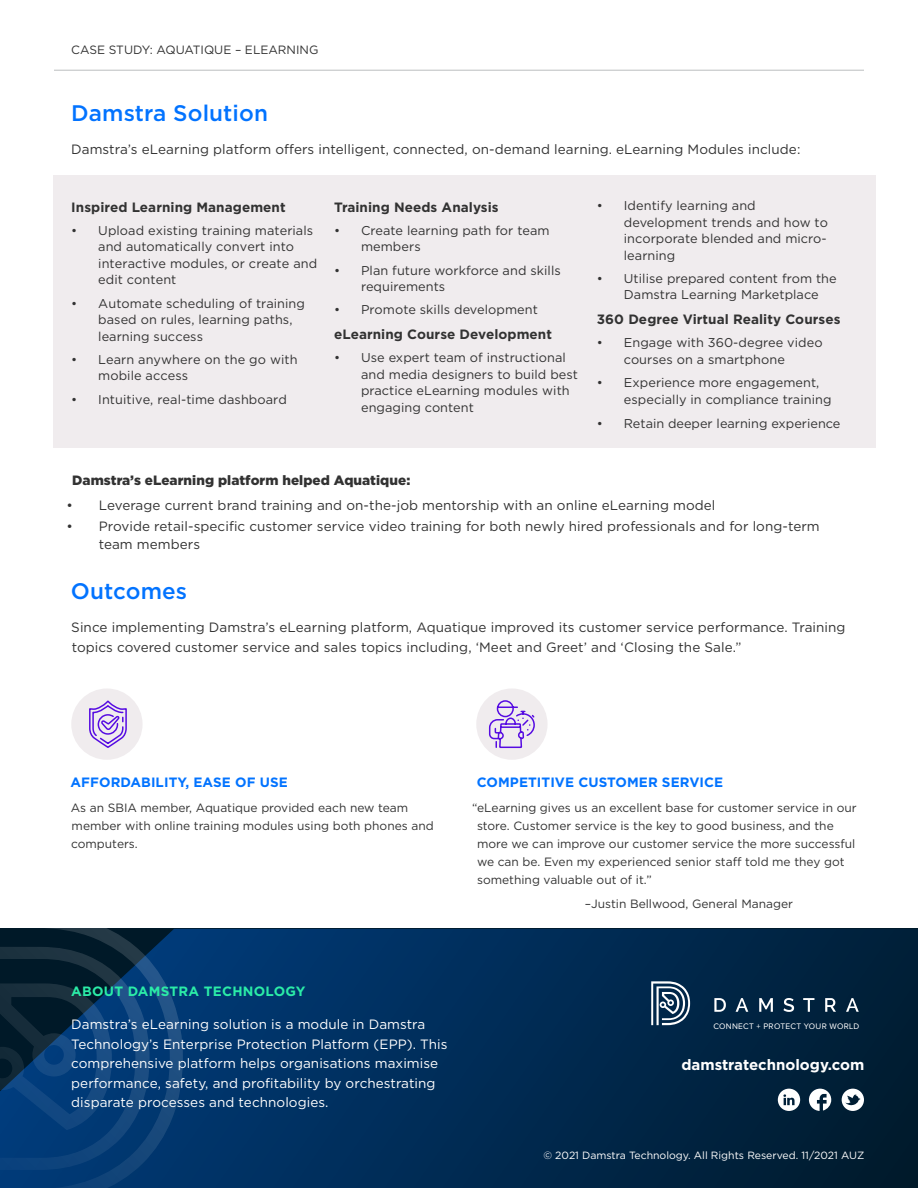
<style>
.page{position:relative;width:918px;height:1188px;background:#fff}
.page>*{position:absolute;margin:0;border:0;box-sizing:border-box;transform-origin:0 0}
.t1{font:500 22.5px "Gotham HTF";letter-spacing:.005em;color:#0273ff}
.t2{font:700 15px "Gotham";color:#fff}
.t3{font:13.5px/18px "Gotham";letter-spacing:.005em;color:#323232}
.t4{font:13.5px/19.5px "Gotham";letter-spacing:.005em;color:#fff}
.t5{font:700 13.5px "Gotham";letter-spacing:.005em;color:#323232}
.t6{font:700 13.5px "Gotham";letter-spacing:.005em;color:#0273ff}
.t7{font:900 13.5px "Gotham";letter-spacing:.005em;color:#323232}
.t8{font:700 13.5px "Gotham";letter-spacing:.02em;color:#2beca7}
.t9{font:12.75px/16.5px "Gotham";letter-spacing:.005em;color:#323232}
.t10{font:12px/18px "Gotham";color:#323232}
.t11{font:10.5px "Gotham";color:#fff}
.t12{font:8.4px "Proxima Nova";letter-spacing:.03em;color:#fff}
</style>
<div class="page">
<svg style="left:183px;top:929px;width:735px;height:259px;background:#002951"></svg>
<svg style="left:842px;top:1089px;width:22px;height:22px"></svg>
<svg style="left:778px;top:1089px;width:22px;height:22px"></svg>
<svg style="left:809px;top:1089px;width:22px;height:22px"></svg>
<hr style="left:54px;top:70px;width:810px;height:1px;background:#bcbec0">
<svg style="left:0;top:928px;width:183px;height:260px;background:#083663"></svg>
<svg style="left:651px;top:981px;width:39px;height:44px"></svg>
<svg style="left:714px;top:998px;width:145px;height:14px;background:#3d576d"></svg>
<div style="left:54px;top:175px;width:822px;height:272px;background:#f0ecee"></div>
<div style="left:71px;top:689px;width:72px;height:71px;background:#f0ecee;border-radius:50%"></div>
<div style="left:476px;top:689px;width:72px;height:71px;background:#f0ecee;border-radius:50%"></div>
<svg style="left:488px;top:689px;width:47px;height:71px"></svg>
<svg style="left:89px;top:700px;width:38px;height:48px"></svg>
<p class="t10" style="left:71px;top:40px;width:249px">CASE STUDY: AQUATIQUE – ELEARNING</p>
<h1 class="t1" style="left:71px;top:100px;width:198px">Damstra Solution</h1>
<p class="t3" style="left:71px;top:140px;width:731px">Damstra’s eLearning platform offers intelligent, connected, on-demand learning. eLearning Modules include:</p>
<p class="t5" style="left:71px;top:198px;width:216px">Inspired Learning Management</p>
<p class="t9" style="left:98px;top:222px;width:220px;text-indent:-27px">• Upload existing training materials and automatically convert into interactive modules, or create and edit content</p>
<p class="t9" style="left:98px;top:295px;width:208px;text-indent:-27px">• Automate scheduling of training based on rules, learning paths, learning success</p>
<p class="t9" style="left:98px;top:351px;width:201px;text-indent:-27px">• Learn anywhere on the go with mobile access</p>
<p class="t9" style="left:71px;top:391px;width:217px">• Intuitive, real-time dashboard</p>
<p class="t5" style="left:334px;top:198px;width:166px">Training Needs Analysis</p>
<p class="t9" style="left:361px;top:222px;width:190px;text-indent:-27px">• Create learning path for team members</p>
<p class="t9" style="left:361px;top:262px;width:201px;text-indent:-27px">• Plan future workforce and skills requirements</p>
<p class="t9" style="left:334px;top:301px;width:205px">• Promote skills development</p>
<p class="t5" style="left:334px;top:325px;width:219px">eLearning Course Development</p>
<p class="t9" style="left:361px;top:349px;width:218px;text-indent:-27px">• Use expert team of instructional and media designers to build best practice eLearning modules with engaging content</p>
<p class="t9" style="left:624px;top:197px;width:206px;text-indent:-27px">• Identify learning and development trends and how to incorporate blended and micro&shy;learning</p>
<p class="t9" style="left:624px;top:270px;width:214px;text-indent:-27px">• Utilise prepared content from the<br>Damstra Learning Marketplace</p>
<p class="t5" style="left:597px;top:310px;width:245px">360 Degree Virtual Reality Courses</p>
<p class="t9" style="left:624px;top:334px;width:200px;text-indent:-27px">• Engage with 360-degree video courses on a smartphone</p>
<p class="t9" style="left:624px;top:374px;width:209px;text-indent:-27px">• Experience more engagement, especially in compliance training</p>
<p class="t9" style="left:597px;top:415px;width:245px">• Retain deeper learning experience</p>
<p class="t7" style="left:72px;top:471px;width:340px">Damstra’s eLearning platform helped Aquatique:</p>
<p class="t3" style="left:67px;top:495px;width:650px">• Leverage current brand training and on-the-job mentorship with an online eLearning model</p>
<p class="t3" style="left:99px;top:517px;width:723px;text-indent:-32px">• Provide retail-specific customer service video training for both newly hired professionals and for long-term team members</p>
<h1 class="t1" style="left:71px;top:579px;width:118px">Outcomes</h1>
<p class="t3" style="left:71px;top:617px;width:776px;line-height:19.5px">Since implementing Damstra’s eLearning platform, Aquatique improved its customer service performance. Training topics covered customer service and sales topics including, ‘Meet and Greet’ and ‘Closing the Sale.”</p>
<p class="t6" style="left:71px;top:773px;width:219px">AFFORDABILITY, EASE OF USE</p>
<p class="t10" style="left:71px;top:798px;width:365px">As an SBIA member, Aquatique provided each new team member with online training modules using both phones and computers.</p>
<p class="t6" style="left:477px;top:773px;width:248px">COMPETITIVE CUSTOMER SERVICE</p>
<p class="t10" style="left:477px;top:798px;width:381px;text-indent:-5px">“eLearning gives us an excellent base for customer service in our store. Customer service is the key to good business, and the more we can improve our customer service the more successful we can be. Even my experienced senior staff told me they got something valuable out of it.”</p>
<p class="t10" style="left:585px;top:895px;width:210px">–Justin Bellwood, General Manager</p>
<p class="t8" style="left:71px;top:983px;width:236px">ABOUT DAMSTRA TECHNOLOGY</p>
<p class="t4" style="left:71px;top:1014px;width:378px">Damstra’s eLearning solution is a module in Damstra Technology’s Enterprise Protection Platform (EPP). This comprehensive platform helps organisations maximise performance, safety, and profitability by orchestrating disparate processes and technologies.</p>
<p class="t12" style="left:713px;top:1022px;width:147px">CONNECT + PROTECT YOUR WORLD</p>
<p class="t2" style="left:681px;top:1055px;width:184px">damstratechnology.com</p>
<p class="t11" style="left:543px;top:1149px;width:322px">© 2021 Damstra Technology. All Rights Reserved. 11/2021 AUZ</p>
</div>
